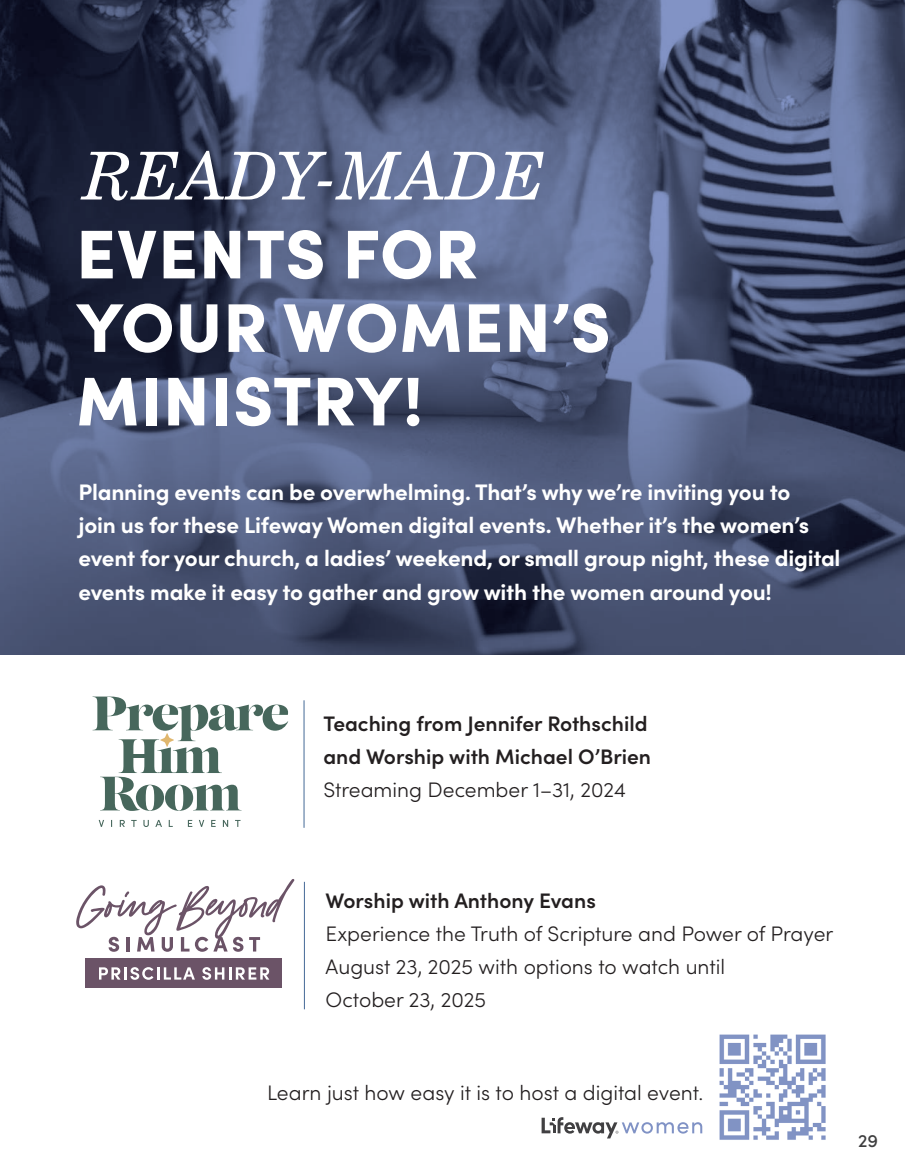
<style>
.page{position:relative;width:905px;height:1175px;background:#fff}
.page>*{position:absolute;margin:0;border:0;box-sizing:border-box;transform-origin:0 0}
.t1{font:900 69px/73.5px "Sofia Pro";letter-spacing:.01em;color:#fff}
.t2{font:italic 66px "New Century Schlbk LT Std";color:#fff}
.t3{font:700 22.5px/33px "Sofia Pro";letter-spacing:-.01em;color:#fff}
.t4{font:300 21px/33px "Sofia Pro";color:#231f20}
.t5{font:600 21px/33px "Sofia Pro";color:#231f20}
.t6{font:500 18px "Sofia Pro";color:#3e3e3f}
</style>
<div class="page">
<svg style="left:541px;top:1117px;width:161px;height:21px"></svg>
<img style="left:0;top:0;width:904px;height:655px">
<svg style="left:99px;top:820px;width:141px;height:7px"></svg>
<svg style="left:92px;top:696px;width:196px;height:115px"></svg>
<hr style="left:131px;top:754px;width:16px;height:3px;background:#47675c">
<svg style="left:76px;top:879px;width:218px;height:72px"></svg>
<div style="left:85px;top:958px;width:197px;height:30px;background:#6b5367"></div>
<svg style="left:99px;top:967px;width:96px;height:12px"></svg>
<svg style="left:202px;top:967px;width:67px;height:12px"></svg>
<img style="left:719px;top:1034px;width:107px;height:106px">
<hr style="left:303px;top:700px;width:1px;height:127px;background:#446996">
<hr style="left:304px;top:881px;width:1px;height:128px;background:#446996">
<h2 class="t2" style="left:83px;top:136px;width:463px">READY-MADE</h2>
<h1 class="t1" style="left:76px;top:211px;width:536px">EVENTS FOR<br>YOUR WOMEN’S<br>MINISTRY!</h1>
<p class="t3" style="left:78px;top:474px;width:763px">Planning events can be overwhelming. That’s why we’re inviting you to<br>join us for these Lifeway Women digital events. Whether it’s the women’s event for your church, a ladies’ weekend, or small group night, these digital events make it easy to gather and grow with the women around you!</p>
<p class="t5" style="left:323px;top:705px;width:329px">Teaching from Jennifer Rothschild and Worship with Michael O’Brien</p>
<p class="t4" style="left:323px;top:771px;width:304px">Streaming December 1–31, 2024</p>
<p class="t5" style="left:325px;top:882px;width:272px">Worship with Anthony Evans</p>
<p class="t4" style="left:325px;top:915px;width:509px">Experience the Truth of Scripture and Power of Prayer<br>August 23, 2025 with options to watch until<br>October 23, 2025</p>
<p class="t4" style="left:267px;top:1075px;width:437px">Learn just how easy it is to host a digital event.</p>
<p class="t6" style="left:858px;top:1127px;width:21px">29</p>
</div>
